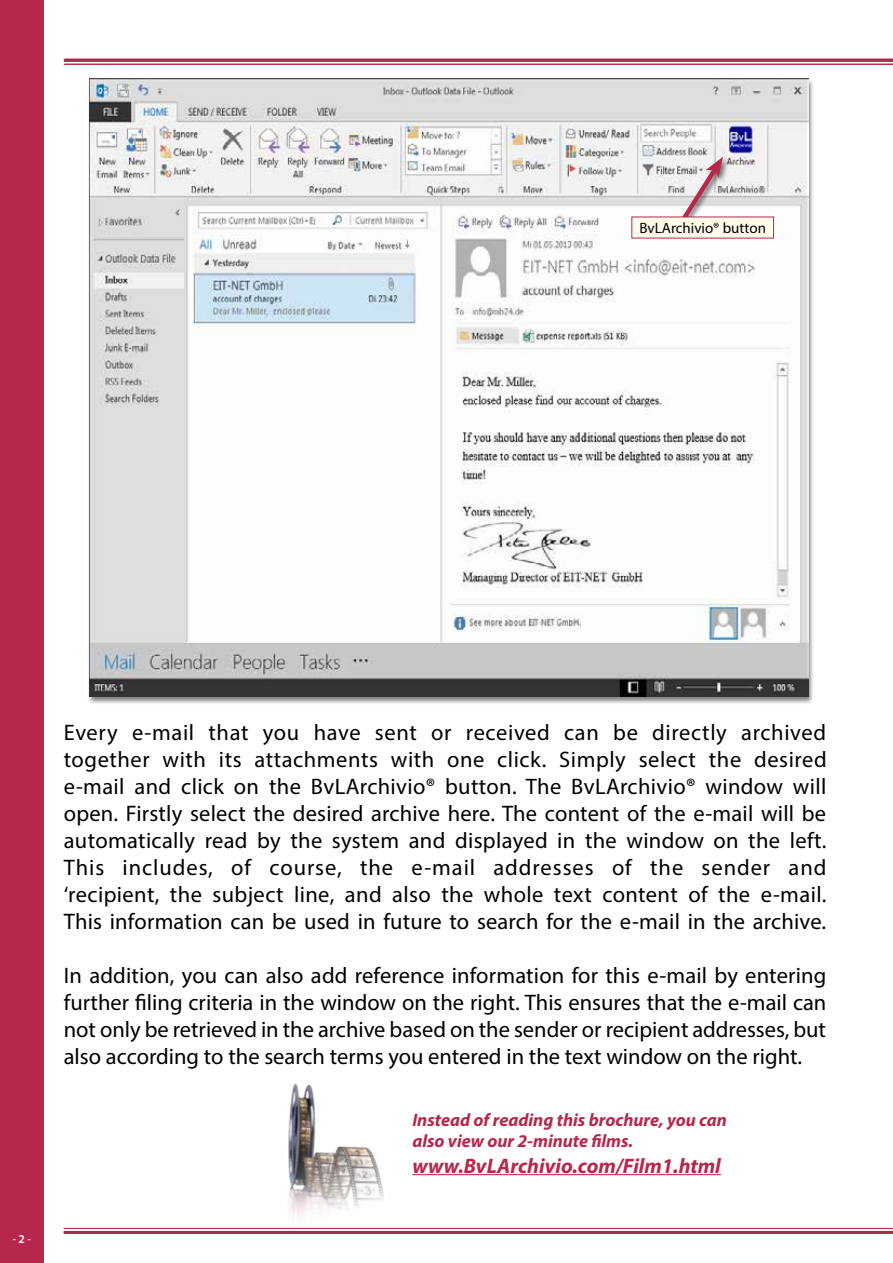
<style>
.page{position:relative;width:893px;height:1263px;background:#fff}
.page>*{position:absolute;margin:0;border:0;box-sizing:border-box;transform-origin:0 0}
.t1{font:22.5px/27px "Myriad Pro";color:#000;text-align:justify}
.t2{font:italic 700 21px "Myriad Pro";color:#b7274c}
.t3{font:italic 700 18px/21.6px "Myriad Pro";color:#b7274c}
.t4{font:15px "Myriad Pro";color:#000}
.t5{font:12px "Myriad Pro";color:#fff}
.s1{font-weight:600}
</style>
<div class="page">
<div style="left:0;top:0;width:44px;height:1263px;background:#b7274c"></div>
<hr style="left:64px;top:64px;width:829px;height:1px;background:#b7274c">
<hr style="left:64px;top:1228px;width:829px;height:1px;background:#b7274c">
<hr style="left:64px;top:1231px;width:829px;height:3px;background:#b7274c">
<hr style="left:65px;top:59px;width:828px;height:3px;background:#b7274c">
<div style="left:87px;top:78px;width:727px;height:626px;background:#000;opacity:.5"></div>
<img style="left:89px;top:78px;width:719px;height:618px">
<div style="left:679px;top:156px;width:51px;height:74px;background:#000;opacity:.5"></div>
<svg style="left:676px;top:157px;width:47px;height:60px"></svg>
<div style="left:632px;top:217px;width:142px;height:21px;background:#fffde9"></div>
<hr style="left:412px;top:1174px;width:309px;height:1px;background:#b7274c">
<img style="left:247px;top:1083px;width:149px;height:148px">
<p class="t4" style="left:639px;top:219px;width:128px">BvLArchivio® button</p>
<p class="t5" style="left:12px;top:1231px;width:20px">- <span class="s1">2</span> -</p>
<p class="t1" style="left:64px;top:718px;width:764px">Every e-mail that you have sent or received can be directly archived together with its attachments with one click. Simply select the desired e-mail and click on the BvLArchivio® button. The BvLArchivio® window will open. Firstly select the desired archive here. The content of the e-mail will be automatically read by the system and displayed in the window on the left.<br>This includes, of course, the e-mail addresses of the sender and ‘recipient, the subject line, and also the whole text content of the e-mail.<br>This information can be used in future to search for the e-mail in the archive.</p>
<p class="t1" style="left:64px;top:961px;width:764px">In addition, you can also add reference information for this e-mail by entering further filing criteria in the window on the right. This ensures that the e-mail can not only be retrieved in the archive based on the sender or recipient addresses, but also according to the search terms you entered in the text window on the right.</p>
<p class="t3" style="left:412px;top:1108px;width:316px">Instead of reading this brochure, you can also view our 2-minute films.</p>
<p class="t2" style="left:412px;top:1152px;width:310px">www.BvLArchivio.com/Film1.html</p>
</div>
